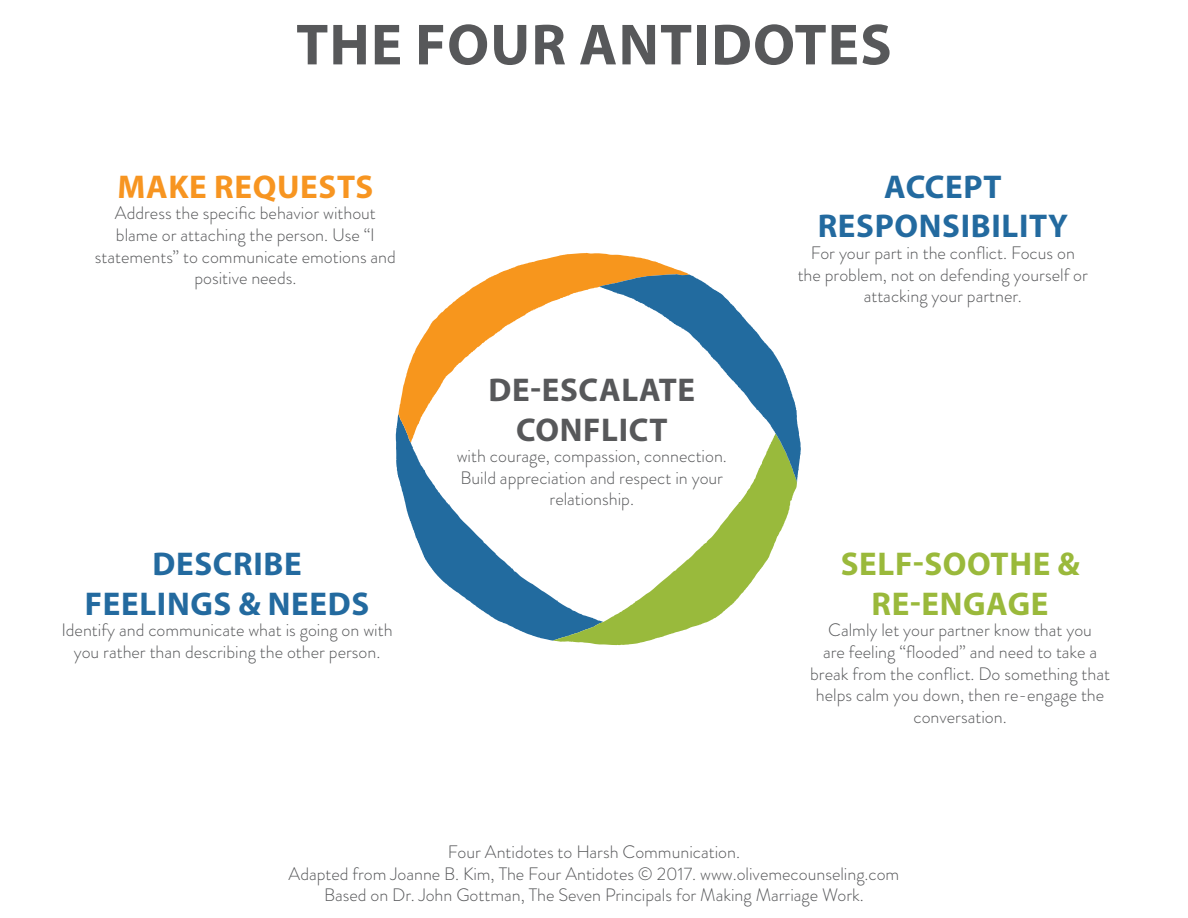
<style>
.page{position:relative;width:1188px;height:918px;background:#fff}
.page>*{position:absolute;margin:0;border:0;box-sizing:border-box;transform-origin:0 0}
.Heading{font:700 58.5px "Myriad Pro";letter-spacing:.02em;color:#57585a}
.Graph_Heading{font:700 33px/39.6px "Myriad Pro";letter-spacing:.02em;color:#236a9f;text-align:center}
.t1{font:700 33px/39.6px "Myriad Pro";letter-spacing:.02em;color:#9ab93b;text-align:center}
.t2{font:700 33px/39.6px "Myriad Pro";letter-spacing:.02em;color:#57585a;text-align:center}
.t3{font:700 33px "Myriad Pro";letter-spacing:.02em;color:#f79521}
.Body{font:300 18px/21.6px "Brandon Grotesque";color:#57585a;text-align:center}
</style>
<div class="page">
<svg style="left:396px;top:416px;width:157px;height:225px"></svg>
<svg style="left:553px;top:484px;width:244px;height:161px"></svg>
<svg style="left:398px;top:253px;width:290px;height:190px"></svg>
<svg style="left:599px;top:274px;width:202px;height:210px"></svg>
<p class="Heading" style="left:296px;top:7px;width:597px">THE FOUR ANTIDOTES</p>
<p class="t3" style="left:118px;top:165px;width:257px">MAKE REQUESTS</p>
<p class="Body" style="left:95px;top:202px;width:303px">Address the specific behavior without blame or attaching the person. Use “I statements” to communicate emotions and positive needs.</p>
<p class="Graph_Heading" style="left:85px;top:543px;width:286px">DESCRIBE<br>FEELINGS &amp; NEEDS</p>
<p class="Body" style="left:62px;top:620px;width:333px">Identify and communicate what is going on with you rather than describing the other person.</p>
<p class="t2" style="left:489px;top:369px;width:208px">DE-ESCALATE<br>CONFLICT</p>
<p class="Body" style="left:457px;top:445px;width:272px">with courage, compassion, connection.</p>
<p class="Body" style="left:461px;top:467px;width:264px">Build appreciation and respect in your relationship.</p>
<p class="Graph_Heading" style="left:818px;top:166px;width:252px">ACCEPT<br>RESPONSIBILITY</p>
<p class="Body" style="left:798px;top:242px;width:292px">For your part in the conflict. Focus on the problem, not on defending yourself or attacking your partner.</p>
<p class="t1" style="left:841px;top:543px;width:240px">SELF-SOOTHE &amp;<br>RE-ENGAGE</p>
<p class="Body" style="left:810px;top:620px;width:301px">Calmly let your partner know that you<br>are feeling “flooded” and need to take a break from the conflict. Do something that helps calm you down, then re-engage the conversation.</p>
<p class="Body" style="left:448px;top:841px;width:294px">Four Antidotes to Harsh Communication.</p>
<p class="Body" style="left:289px;top:863px;width:612px">Adapted from Joanne B. Kim, The Four Antidotes © 2017. www.olivemecounseling.com<br>Based on Dr. John Gottman, The Seven Principals for Making Marriage Work.</p>
</div>
